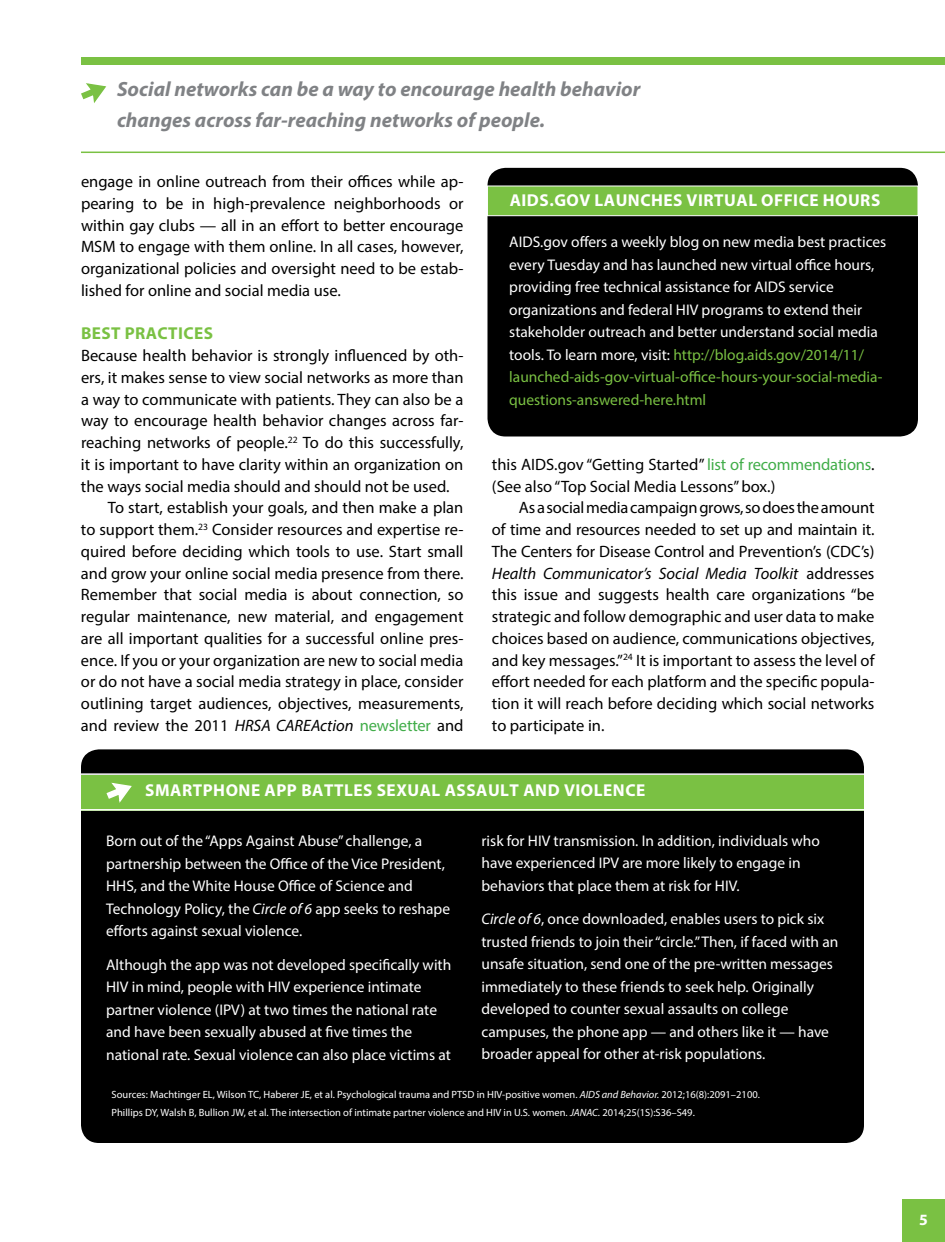
<style>
.page{position:relative;width:945px;height:1242px;background:#fff}
.page>*{position:absolute;margin:0;border:0;box-sizing:border-box;transform-origin:0 0}
.t1{font:italic 700 20.7px/31.5px "Myriad Pro";color:#808285}
.t2{font:700 17.25px "Myriad Pro";letter-spacing:.03em;color:#fff}
.t3{font:700 17.25px "Myriad Pro";letter-spacing:.025em;color:#7ac143}
.t4{font:16.5px/21.8px "Myriad Pro";color:#000;text-align:justify}
.t5{font:700 15.75px "Myriad Pro";color:#fff}
.t6{font:15.45px/22.5px "Myriad Pro";color:#fff}
.t7{font:10.5px/18px "Myriad Pro";color:#fff}
.s1{font-style:italic}
.s2{color:#41ad49}
.s3{color:#7ac143}
</style>
<div class="page">
<div style="left:903px;top:1200px;width:42px;height:42px;background:#7ac143"></div>
<div style="left:81px;top:749px;width:783px;height:394px;background:#000;border-radius:18px"></div>
<div style="left:81px;top:775px;width:783px;height:36px;background:#7ac143"></div>
<svg style="left:106px;top:782px;width:26px;height:21px"></svg>
<hr style="left:81px;top:773px;width:783px;height:2px;background:#fff">
<hr style="left:81px;top:809px;width:783px;height:2px;background:#fff">
<div style="left:81px;top:57px;width:864px;height:8px;background:#7ac143"></div>
<svg style="left:81px;top:83px;width:26px;height:20px"></svg>
<hr style="left:81px;top:152px;width:864px;height:1px;background:#7ac143">
<div style="left:488px;top:168px;width:430px;height:269px;background:#000;border-radius:18px"></div>
<div style="left:487px;top:186px;width:431px;height:30px;background:#7ac143;border:1px solid #fff"></div>
<p class="t1" style="left:117px;top:72px;width:525px">Social networks can be a way to encourage health behavior changes across far-reaching networks of people.</p>
<p class="t4" style="left:81px;top:170px;width:384px">engage in online outreach from their offices while ap&shy;pearing to be in high-prevalence neighborhoods or within gay clubs — all in an effort to better encourage MSM to engage with them online. In all cases, however, organizational policies and oversight need to be estab&shy;lished for online and social media use.</p>
<p class="t3" style="left:81px;top:321px;width:133px">BEST PRACTICES</p>
<p class="t4" style="left:81px;top:344px;width:384px">Because health behavior is strongly influenced by oth-</p>
<p class="t4" style="left:81px;top:366px;width:384px">ers, it makes sense to view social networks as more than</p>
<p class="t4" style="left:81px;top:388px;width:384px">a way to communicate with patients. They can also be a</p>
<p class="t4" style="left:81px;top:410px;width:384px">way to encourage health behavior changes across far-</p>
<p class="t4" style="left:81px;top:431px;width:384px">reaching networks of people.<sup>22</sup> To do this successfully,</p>
<p class="t4" style="left:81px;top:453px;width:384px">it is important to have clarity within an organization on</p>
<p class="t4" style="left:81px;top:475px;width:370px">the ways social media should and should not be used.</p>
<p class="t4" style="left:108px;top:497px;width:357px">To start, establish your goals, and then make a plan</p>
<p class="t4" style="left:81px;top:518px;width:384px">to support them.<sup>23</sup> Consider resources and expertise re-</p>
<p class="t4" style="left:81px;top:540px;width:384px">quired before deciding which tools to use. Start small</p>
<p class="t4" style="left:81px;top:562px;width:384px">and grow your online social media presence from there.</p>
<p class="t4" style="left:81px;top:584px;width:384px">Remember that social media is about connection, so</p>
<p class="t4" style="left:81px;top:605px;width:384px">regular maintenance, new material, and engagement</p>
<p class="t4" style="left:81px;top:627px;width:384px">are all important qualities for a successful online pres-</p>
<p class="t4" style="left:81px;top:649px;width:384px">ence. If you or your organization are new to social media</p>
<p class="t4" style="left:81px;top:671px;width:384px">or do not have a social media strategy in place, consider</p>
<p class="t4" style="left:81px;top:692px;width:384px">outlining target audiences, objectives, measurements,</p>
<p class="t4" style="left:81px;top:714px;width:384px">and review the 2011 <span class="s1">HRSA CAREAction</span> <span class="s2">newsletter</span> and</p>
<p class="t2" style="left:510px;top:189px;width:372px">AIDS.GOV LAUNCHES VIRTUAL OFFICE HOURS</p>
<p class="t6" style="left:509px;top:231px;width:379px">AIDS.gov offers a weekly blog on new media best practices every Tuesday and has launched new virtual office hours, providing free technical assistance for AIDS service organizations and federal HIV programs to extend their stakeholder outreach and better understand social media tools. To learn more, visit: <span class="s3">http://blog.aids.gov/2014/11/ launched-aids-gov-virtual-office-hours-your-social-media&shy;questions-answered-here.html</span></p>
<p class="t4" style="left:492px;top:453px;width:384px">this AIDS.gov “Getting Started” <span class="s2">list of recommendations</span>. (See also “Top Social Media Lessons” box.)</p>
<p class="t4" style="left:492px;top:497px;width:384px;text-indent:27px">As a social media campaign grows, so does the amount of time and resources needed to set up and maintain it.<br>The Centers for Disease Control and Prevention’s (CDC’s)<br><span class="s1">Health Communicator’s Social Media Toolkit</span> addresses this issue and suggests health care organizations “be strategic and follow demographic and user data to make choices based on audience, communications objectives, and key messages.”<sup>24</sup> It is important to assess the level of effort needed for each platform and the specific popula&shy;tion it will reach before deciding which social networks to participate in.</p>
<p class="t2" style="left:145px;top:779px;width:502px">SMARTPHONE APP BATTLES SEXUAL ASSAULT AND VIOLENCE</p>
<p class="t6" style="left:106px;top:829px;width:345px">Born out of the “Apps Against Abuse” challenge, a partnership between the Office of the Vice President, HHS, and the White House Office of Science and Technology Policy, the <span class="s1">Circle of 6</span> app seeks to reshape efforts against sexual violence.</p>
<p class="t6" style="left:106px;top:953px;width:347px">Although the app was not developed specifically with HIV in mind, people with HIV experience intimate partner violence (IPV) at two times the national rate and have been sexually abused at five times the national rate. Sexual violence can also place victims at</p>
<p class="t6" style="left:481px;top:829px;width:340px">risk for HIV transmission. In addition, individuals who have experienced IPV are more likely to engage in behaviors that place them at risk for HIV.</p>
<p class="t6" style="left:481px;top:908px;width:358px"><span class="s1">Circle of 6</span>, once downloaded, enables users to pick six trusted friends to join their “circle.” Then, if faced with an unsafe situation, send one of the pre-written messages immediately to these friends to seek help. Originally developed to counter sexual assaults on college campuses, the phone app — and others like it — have broader appeal for other at-risk populations.</p>
<p class="t7" style="left:112px;top:1085px;width:650px">Sources: Machtinger EL, Wilson TC, Haberer JE, et al. Psychological trauma and PTSD in HIV-positive women. <span class="s1">AIDS and Behavior.</span> 2012;16(8):2091–2100.<br>Phillips DY, Walsh B, Bullion JW, et al. The intersection of intimate partner violence and HIV in U.S. women. <span class="s1">JANAC</span>. 2014;25(1S):S36–S49.</p>
<p class="t5" style="left:919px;top:1210px;width:10px">95</p>
</div>
